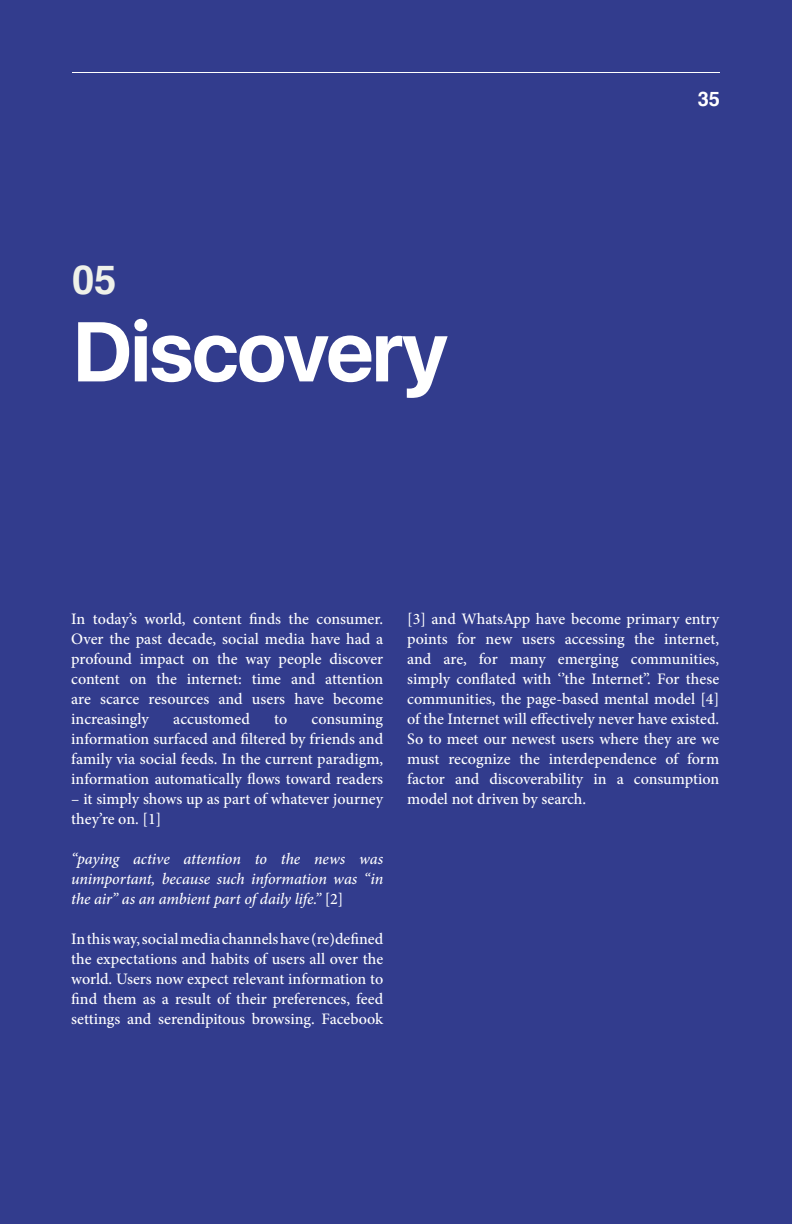
<style>
.page{position:relative;width:792px;height:1224px;background:#323c8d}
.page>*{position:absolute;margin:0;border:0;box-sizing:border-box;transform-origin:0 0}
.t1{font:700 84px "SFUI Display";letter-spacing:-.02em;color:#fff}
.t2{font:700 40px "Helvetica";color:#eff1e9}
.t3{font:700 20px "Helvetica";color:#fff}
.t4{font:500 16px/20px "Minion Pro";letter-spacing:-.005em;color:#fff;text-align:justify}
.t5{font:italic 500 16px/20px "Minion Pro";letter-spacing:-.01em;color:#fff;text-align:justify}
.s1{font-style:normal}
</style>
<div class="page">
<hr style="left:72px;top:72px;width:648px;height:1px;background:#fff">
<p class="t2" style="left:72px;top:248px;width:46px">05</p>
<p class="t1" style="left:73px;top:303px;width:376px">Discovery</p>
<p class="t3" style="left:698px;top:82px;width:24px">35</p>
<p class="t4" style="left:71px;top:609px;width:314px">In today’s world, content finds the consumer.<br>Over the past decade, social media have had a profound impact on the way people discover content on the internet: time and attention are scarce resources and users have become increasingly</p>
<p class="t4" style="left:173px;top:709px;width:78px">accustomed</p>
<p class="t4" style="left:274px;top:709px;width:15px">to</p>
<p class="t4" style="left:71px;top:709px;width:314px;text-indent:240px">consuming information surfaced and filtered by friends and family via social feeds. In the current paradigm, information automatically flows toward readers</p>
<p class="t4" style="left:71px;top:789px;width:313px">– it simply shows up as part of whatever journey they’re on. [1]</p>
<p class="t5" style="left:71px;top:848px;width:314px">“paying active attention to the news was unimportant, because such information was “in the air” as an ambient part of daily life.” <span class="s1">[2]</span></p>
<p class="t4" style="left:71px;top:929px;width:314px">In this way, social media channels have (re)defined the expectations and habits of users all over the world. Users now expect relevant information to find them as a result of their preferences, feed settings and serendipitous browsing. Facebook</p>
<p class="t4" style="left:407px;top:609px;width:314px">[3] and WhatsApp have become primary entry points for new users accessing the internet, and are, for many emerging communities, simply conflated with ‘’the Internet’’. For these communities, the page-based mental model [4] of the Internet will effectively never have existed.<br>So to meet our newest users where they are we must recognize the interdependence of form factor and discoverability in a consumption model not driven by search.</p>
</div>
